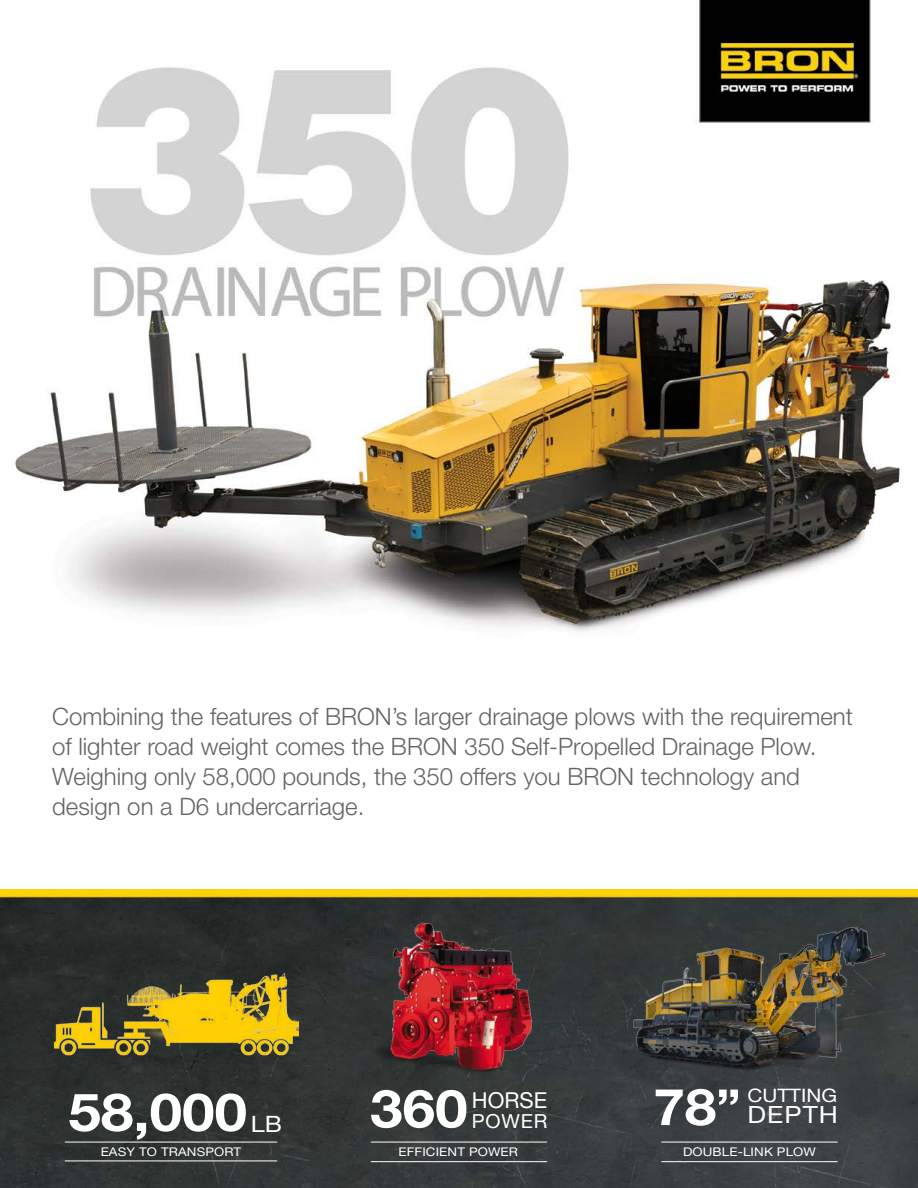
<style>
.page{position:relative;width:918px;height:1188px;background:#fff}
.page>*{position:absolute;margin:0;border:0;box-sizing:border-box;transform-origin:0 0}
.t1{font:700 52.5px "Helvetica Neue";color:#fff;scale:1.11 1}
.t2{font:300 24px/30px "Helvetica Neue";color:#636466}
.t3{font:23.85px "Helvetica Neue";letter-spacing:.04em;color:#fff;scale:1.11 1}
.t4{font:22.65px "Helvetica Neue";color:#fff;scale:1.11 1}
.t5{font:22.05px "Helvetica Neue";color:#fff}
.t6{font:19.35px "Helvetica Neue";letter-spacing:.04em;color:#fff}
.t7{font:18.6px "Helvetica Neue";color:#fff;scale:1.11 1}
.t8{font:12px "Helvetica Neue";letter-spacing:.01em;color:#fff;scale:1.11 1}
.s1{font-weight:700;font-size:50.7px}
.s2{font-weight:700;font-size:47.55px}
</style>
<div class="page">
<img style="left:15px;top:0;width:885px;height:632px">
<img style="left:0;top:889px;width:918px;height:299px">
<img style="left:351px;top:903px;width:216px;height:208px">
<img style="left:617px;top:920px;width:271px;height:178px">
<hr style="left:65px;top:1142px;width:212px;height:1px;background:#fff">
<hr style="left:371px;top:1142px;width:176px;height:1px;background:#fff">
<hr style="left:661px;top:1142px;width:177px;height:1px;background:#fff">
<hr style="left:371px;top:1161px;width:176px;height:1px;background:#fff">
<hr style="left:661px;top:1161px;width:177px;height:1px;background:#fff">
<hr style="left:65px;top:1161px;width:212px;height:1px;background:#fff">
<img style="left:54px;top:959px;width:245px;height:104px">
<p class="t2" style="left:52px;top:701px;width:802px">Combining the features of BRON’s larger drainage plows with the requirement of lighter road weight comes the BRON 350 Self-Propelled Drainage Plow.<br>Weighing only 58,000 pounds, the 350 offers you BRON technology and design on a D6 undercarriage.</p>
<h1 class="t1" style="left:68px;top:1080px;width:162px">58,000</h1>
<p class="t4" style="left:251px;top:1110px;width:30px">LB</p>
<p class="t8" style="left:101px;top:1144px;width:128px">EASY TO TRANSPORT</p>
<h1 class="t1" style="left:370px;top:1076px;width:89px">360</h1>
<p class="t5" style="left:472px;top:1087px;width:77px">HORSE</p>
<p class="t6" style="left:472px;top:1110px;width:77px">POWER</p>
<p class="t8" style="left:398px;top:1145px;width:109px">EFFICIENT POWER</p>
<p class="t7" style="left:747px;top:1085px;width:82px">CUTTING</p>
<p class="t3" style="left:653px;top:1100px;width:168px"><span class="s1">78</span><span class="s2">”</span> DEPTH</p>
<p class="t8" style="left:683px;top:1145px;width:121px">DOUBLE-LINK PLOW</p>
</div>
